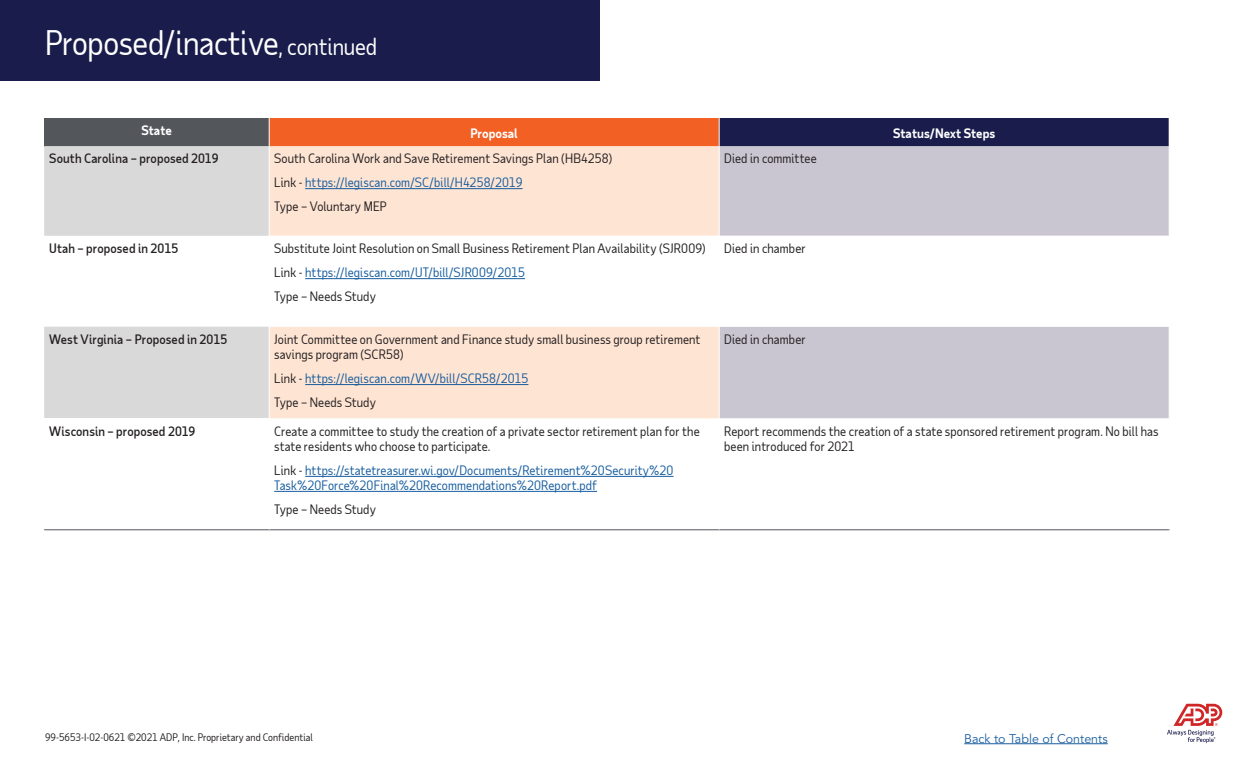
<style>
.page{position:relative;width:1260px;height:765px;background:#fff}
.page>*{position:absolute;margin:0;border:0;box-sizing:border-box;transform-origin:0 0}
.t1{font:32.5px "Taub Sans";letter-spacing:-.01em;color:#fff}
._2019_-_table_text{font:12.5px/15px "Taub Sans";letter-spacing:.01em;color:#231f20}
._2019_-_table_text-2{font:12.5px/15px "Taub Sans";letter-spacing:.01em;color:#175d9e}
._2019_-_Table_Text_B{font:500 12.5px "Taub Sans";letter-spacing:.01em;color:#231f20}
.t2{font:700 12.5px "Taub Sans";color:#fff}
.t3{font:12.5px "Avenir LT Std";color:#175d9e}
.t4{font:10px "Taub Sans";color:#231f20}
.s1{font-size:22.5px}
.s2{color:#231f20}
</style>
<div class="page">
<svg style="left:1167px;top:704px;width:55px;height:39px"></svg>
<div style="left:44px;top:118px;width:225px;height:28px;background:#53565a"></div>
<div style="left:269px;top:118px;width:450px;height:28px;background:#f26024"></div>
<div style="left:719px;top:118px;width:450px;height:28px;background:#1a1d4c"></div>
<svg style="left:44px;top:146px;width:225px;height:272px;fill:#dad9da"></svg>
<div style="left:270px;top:146px;width:449px;height:272px;background:#fee4d3"></div>
<div style="left:720px;top:146px;width:449px;height:272px;background:#c9c6d2"></div>
<svg style="left:270px;top:236px;width:899px;height:91px"></svg>
<svg style="left:270px;top:418px;width:899px;height:73px"></svg>
<svg style="left:269px;top:118px;width:1px;height:28px"></svg>
<svg style="left:719px;top:118px;width:1px;height:28px"></svg>
<hr style="left:269px;top:529px;width:450px;height:1px;background:#53565a">
<hr style="left:719px;top:529px;width:451px;height:1px;background:#53565a">
<hr style="left:44px;top:529px;width:225px;height:1px;background:#53565a">
<hr style="left:719px;top:419px;width:1px;height:110px;background:#fff">
<hr style="left:719px;top:236px;width:1px;height:91px;background:#fff">
<hr style="left:305px;top:188px;width:218px;height:1px;background:#175d9e">
<hr style="left:305px;top:278px;width:220px;height:1px;background:#175d9e">
<hr style="left:305px;top:384px;width:223px;height:1px;background:#175d9e">
<hr style="left:305px;top:476px;width:369px;height:1px;background:#175d9e">
<hr style="left:274px;top:491px;width:323px;height:1px;background:#175d9e">
<div style="left:0;top:0;width:599px;height:80px;background:#1a1d4c"></div>
<hr style="left:964px;top:743px;width:144px;height:1px;background:#175d9e">
<p class="t1" style="left:45px;top:22px;width:334px">Proposed/inactive<span class="s1">, continued</span></p>
<p class="t2" style="left:141px;top:123px;width:32px">State</p>
<p class="t2" style="left:470px;top:125px;width:49px">Proposal</p>
<p class="t2" style="left:893px;top:125px;width:104px">Status/Next Steps</p>
<p class="_2019_-_Table_Text_B" style="left:49px;top:151px;width:171px">South Carolina – proposed 2019</p>
<p class="_2019_-_table_text" style="left:274px;top:151px;width:340px">South Carolina Work and Save Retirement Savings Plan (HB4258)</p>
<p class="_2019_-_table_text-2" style="left:274px;top:175px;width:250px"><span class="s2">Link -</span> https://legiscan.com/SC/bill/H4258/2019</p>
<p class="_2019_-_table_text" style="left:274px;top:198px;width:114px">Type – Voluntary MEP</p>
<p class="_2019_-_table_text" style="left:724px;top:151px;width:94px">Died in committee</p>
<p class="_2019_-_Table_Text_B" style="left:49px;top:241px;width:131px">Utah – proposed in 2015</p>
<p class="_2019_-_table_text" style="left:274px;top:241px;width:433px">Substitute Joint Resolution on Small Business Retirement Plan Availability (SJR009)</p>
<p class="_2019_-_table_text-2" style="left:274px;top:265px;width:252px"><span class="s2">Link -</span> https://legiscan.com/UT/bill/SJR009/2015</p>
<p class="_2019_-_table_text" style="left:274px;top:288px;width:103px">Type – Needs Study</p>
<p class="_2019_-_Table_Text_B" style="left:49px;top:331px;width:180px">West Virginia – Proposed in 2015</p>
<p class="_2019_-_table_text" style="left:274px;top:332px;width:428px">Joint Committee on Government and Finance study small business group retirement savings program (SCR58)</p>
<p class="_2019_-_table_text-2" style="left:274px;top:371px;width:256px"><span class="s2">Link -</span> https://legiscan.com/WV/bill/SCR58/2015</p>
<p class="_2019_-_table_text" style="left:274px;top:394px;width:103px">Type – Needs Study</p>
<p class="_2019_-_Table_Text_B" style="left:49px;top:423px;width:148px">Wisconsin – proposed 2019</p>
<p class="_2019_-_table_text" style="left:274px;top:424px;width:427px">Create a committee to study the creation of a private sector retirement plan for the state residents who choose to participate.</p>
<p class="_2019_-_table_text-2" style="left:274px;top:462px;width:401px"><span class="s2">Link -</span> https://statetreasurer.wi.gov/Documents/Retirement%20Security%20<br>Task%20Force%20Final%20Recommendations%20Report.pdf</p>
<p class="_2019_-_table_text" style="left:274px;top:501px;width:103px">Type – Needs Study</p>
<p class="_2019_-_table_text" style="left:724px;top:241px;width:83px">Died in chamber</p>
<p class="_2019_-_table_text" style="left:724px;top:332px;width:83px">Died in chamber</p>
<p class="_2019_-_table_text" style="left:724px;top:424px;width:436px">Report recommends the creation of a state sponsored retirement program. No bill has been introduced for 2021</p>
<p class="t4" style="left:45px;top:731px;width:269px">99-5653-I-02-0621 ©2021 ADP, Inc. Proprietary and Confidential</p>
<p class="t3" style="left:964px;top:731px;width:145px">Back to Table of Contents</p>
</div>
